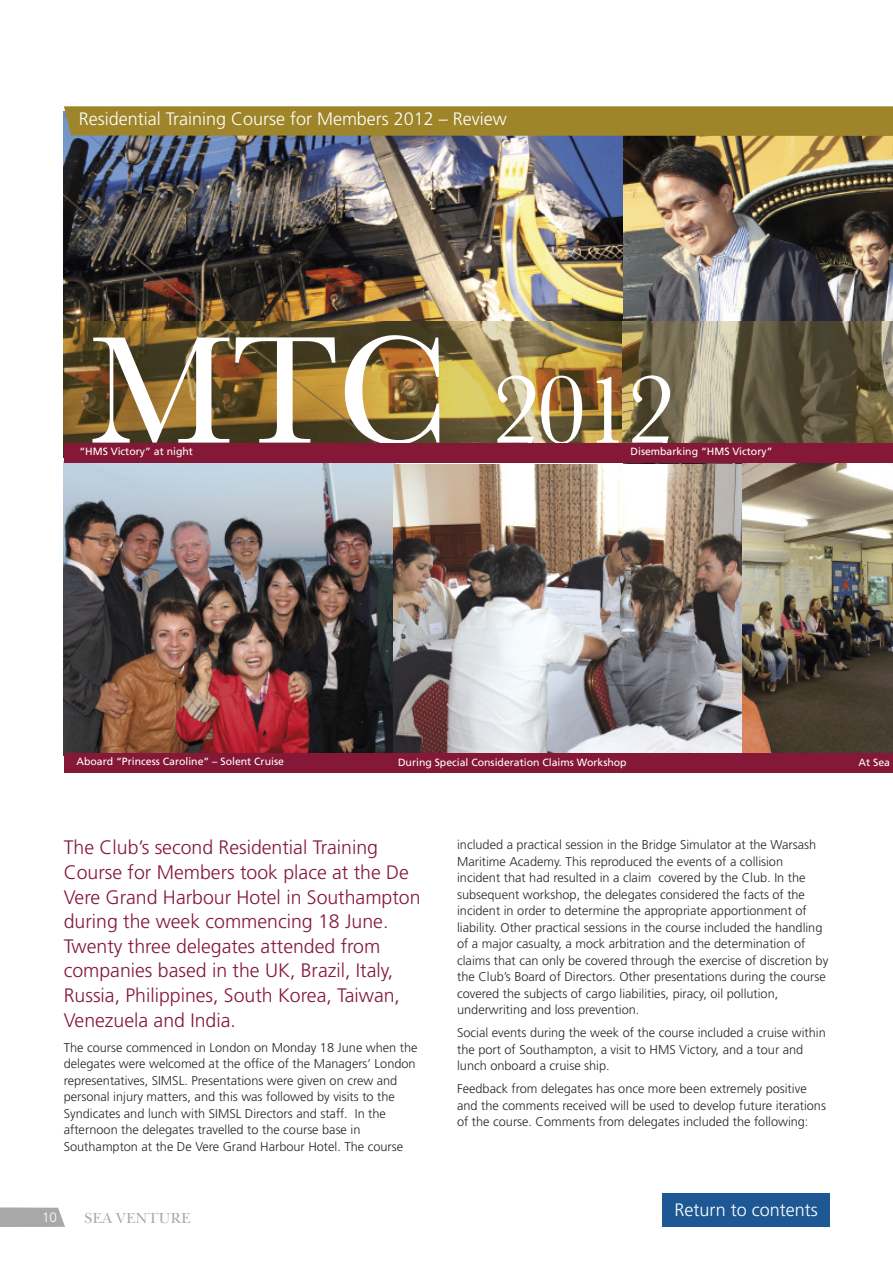
<style>
.page{position:relative;width:893px;height:1263px;background:#fff}
.page>*{position:absolute;margin:0;border:0;box-sizing:border-box;transform-origin:0 0}
.t1{font:158.25px "Baskerville No 2 BT";color:#fff}
.t2{font:98.85px "Baskerville No 2 BT";color:#fff}
.t3{font:300 19.5px/24.6px "Frutiger";color:#851837}
.t4{font:300 18px "Frutiger";color:#fff}
.t5{font:15px "New Baskerville IT Cby BT";color:#a9a8a9}
.t6{font:300 13.5px "Frutiger";color:#fff}
.t7{font:300 12.75px/16.5px "Frutiger";color:#272627}
.t8{font:10.5px "Frutiger";color:#fff}
.s1{font-size:158.25px}
</style>
<div class="page">
<svg style="left:0;top:1207px;width:65px;height:20px"></svg>
<img style="left:64px;top:136px;width:559px;height:186px">
<img style="left:624px;top:136px;width:269px;height:328px">
<img style="left:64px;top:462px;width:332px;height:291px">
<img style="left:64px;top:322px;width:829px;height:136px">
<img style="left:394px;top:464px;width:348px;height:289px">
<img style="left:742px;top:464px;width:151px;height:289px">
<div style="left:64px;top:106px;width:829px;height:30px;background:#9e8529"></div>
<div style="left:64px;top:753px;width:829px;height:19px;background:#851837"></div>
<div style="left:624px;top:443px;width:269px;height:19px;background:#851837"></div>
<div style="left:64px;top:443px;width:559px;height:19px;background:#851837"></div>
<div style="left:663px;top:1193px;width:167px;height:34px;background:#1d5895"></div>
<h3 class="t4" style="left:79px;top:112px;width:429px">Residential Training Course for Members 2012 – Review</h3>
<h1 class="t1" style="left:89px;top:334px;width:144px">M</h1>
<h2 class="t2" style="left:232px;top:375px;width:446px"><span class="s1">TC</span> 2012</h2>
<p class="t8" style="left:630px;top:447px;width:144px">Disembarking “HMS Victory”</p>
<p class="t8" style="left:79px;top:447px;width:115px">“HMS Victory” at night</p>
<p class="t8" style="left:77px;top:758px;width:209px">Aboard “Princess Caroline” – Solent Cruise</p>
<p class="t8" style="left:398px;top:758px;width:230px">During Special Consideration Claims Workshop</p>
<p class="t8" style="left:858px;top:758px;width:33px">At Sea</p>
<p class="t3" style="left:64px;top:837px;width:358px">The Club’s second Residential Training Course for Members took place at the De Vere Grand Harbour Hotel in Southampton during the week commencing 18 June.<br>Twenty three delegates attended from companies based in the UK, Brazil, Italy, Russia, Philippines, South Korea, Taiwan, Venezuela and India.</p>
<p class="t7" style="left:64px;top:1040px;width:355px">The course commenced in London on Monday 18 June when the delegates were welcomed at the office of the Managers’ London representatives, SIMSL. Presentations were given on crew and personal injury matters, and this was followed by visits to the Syndicates and lunch with SIMSL Directors and staff. In the afternoon the delegates travelled to the course base in Southampton at the De Vere Grand Harbour Hotel. The course</p>
<p class="t6" style="left:42px;top:1212px;width:16px">10</p>
<p class="t5" style="left:85px;top:1212px;width:108px">SEA VENTURE</p>
<p class="t7" style="left:457px;top:837px;width:373px">included a practical session in the Bridge Simulator at the Warsash Maritime Academy. This reproduced the events of a collision incident that had resulted in a claim covered by the Club. In the subsequent workshop, the delegates considered the facts of the incident in order to determine the appropriate apportionment of liability. Other practical sessions in the course included the handling of a major casualty, a mock arbitration and the determination of claims that can only be covered through the exercise of discretion by the Club’s Board of Directors. Other presentations during the course covered the subjects of cargo liabilities, piracy, oil pollution, underwriting and loss prevention.</p>
<p class="t7" style="left:457px;top:1025px;width:370px">Social events during the week of the course included a cruise within the port of Southampton, a visit to HMS Victory, and a tour and lunch onboard a cruise ship.</p>
<p class="t7" style="left:457px;top:1081px;width:370px">Feedback from delegates has once more been extremely positive and the comments received will be used to develop future iterations of the course. Comments from delegates included the following:</p>
<h3 class="t4" style="left:675px;top:1202px;width:145px">Return to contents</h3>
</div>
